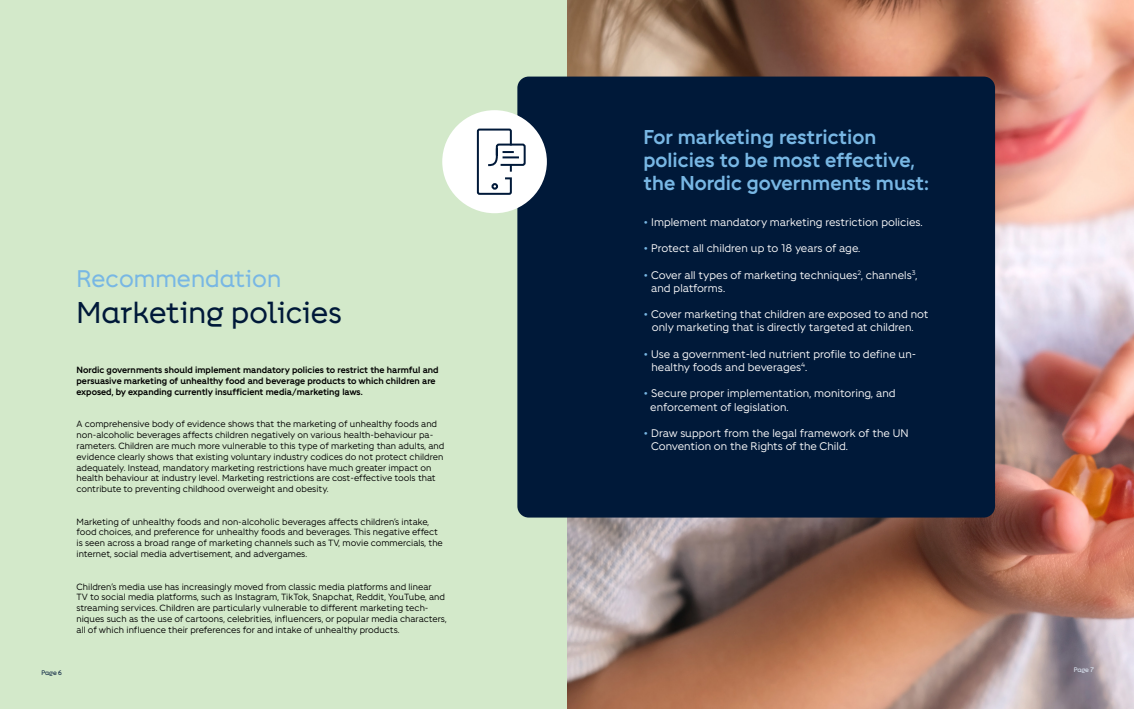
<style>
.page{position:relative;width:1134px;height:709px;background:#fff}
.page>*{position:absolute;margin:0;border:0;box-sizing:border-box;transform-origin:0 0}
.t1{font:30px "Fighter Overskrift";letter-spacing:-.01em;color:#001939}
.t2{font:24px "Fighter Overskrift";color:#78b7e4}
.t3{font:700 20px/23px "Fighter";color:#78b7e4}
.Brødtekst{font:11px/13.2px "Fighter";color:#fff}
.t4{font:9px/10.8px "Fighter";color:#000}
.t5{font:700 9px/10.8px "Fighter";color:#000}
.t6{font:6.5px "Fighter Overskrift";color:#e1ecf8}
.t7{font:6.5px "Fighter Overskrift";color:#001939}
.s1{color:#78b7e4}
</style>
<div class="page">
<img style="left:567px;top:0;width:567px;height:709px">
<div style="left:0;top:0;width:567px;height:709px;background:#d3e9ca"></div>
<div style="left:517px;top:77px;width:478px;height:440px;background:#001939;border-radius:11px"></div>
<div style="left:442px;top:110px;width:105px;height:103px;background:#fff;border-radius:50%"></div>
<svg style="left:476px;top:128px;width:50px;height:67px"></svg>
<p class="t7" style="left:41px;top:669px;width:22px">Page 6</p>
<p class="t2" style="left:77px;top:264px;width:206px">Recommendation</p>
<p class="t1" style="left:77px;top:295px;width:267px">Marketing policies</p>
<p class="t5" style="left:77px;top:364px;width:364px">Nordic governments should implement mandatory policies to restrict the harmful and persuasive marketing of unhealthy food and beverage products to which children are exposed, by expanding currently insufficient media/marketing laws.</p>
<p class="t4" style="left:77px;top:418px;width:369px">A comprehensive body of evidence shows that the marketing of unhealthy foods and non-alcoholic beverages affects children negatively on various health-behaviour pa&shy;rameters. Children are much more vulnerable to this type of marketing than adults, and evidence clearly shows that existing voluntary industry codices do not protect children adequately. Instead, mandatory marketing restrictions have much greater impact on health behaviour at industry level. Marketing restrictions are cost-effective tools that contribute to preventing childhood overweight and obesity.</p>
<p class="t4" style="left:77px;top:515px;width:368px">Marketing of unhealthy foods and non-alcoholic beverages affects children’s intake, food choices, and preference for unhealthy foods and beverages. This negative effect is seen across a broad range of marketing channels such as TV, movie commercials, the internet, social media advertisement, and advergames.</p>
<p class="t4" style="left:77px;top:580px;width:371px">Children’s media use has increasingly moved from classic media platforms and linear<br>TV to social media platforms, such as Instagram, TikTok, Snapchat, Reddit, YouTube, and streaming services. Children are particularly vulnerable to different marketing tech&shy;niques such as the use of cartoons, celebrities, influencers, or popular media characters, all of which influence their preferences for and intake of unhealthy products.</p>
<p class="t3" style="left:643px;top:124px;width:287px">For marketing restriction policies to be most effective, the Nordic governments must:</p>
<p class="Brødtekst" style="left:643px;top:214px;width:281px"><span class="s1">•</span> Implement mandatory marketing restriction policies.</p>
<p class="Brødtekst" style="left:643px;top:241px;width:218px"><span class="s1">•</span> Protect all children up to 18 years of age.</p>
<p class="Brødtekst" style="left:651px;top:267px;width:268px;text-indent:-8px"><span class="s1">•</span> Cover all types of marketing techniques<sup>2</sup>, channels<sup>3</sup>, and platforms.</p>
<p class="Brødtekst" style="left:643px;top:307px;width:286px;text-align:center"><span class="s1">•</span> Cover marketing that children are exposed to and not only marketing that is directly targeted at children.</p>
<p class="Brødtekst" style="left:651px;top:346px;width:266px;text-indent:-8px"><span class="s1">•</span> Use a government-led nutrient profile to define un&shy;healthy foods and beverages<sup>4</sup>.</p>
<p class="Brødtekst" style="left:650px;top:386px;width:247px;text-indent:-7px"><span class="s1">•</span> Secure proper implementation, monitoring, and enforcement of legislation.</p>
<p class="Brødtekst" style="left:651px;top:426px;width:259px;text-indent:-8px"><span class="s1">•</span> Draw support from the legal framework of the UN<br>Convention on the Rights of the Child.</p>
<p class="t6" style="left:1074px;top:665px;width:22px">Page 7</p>
</div>
